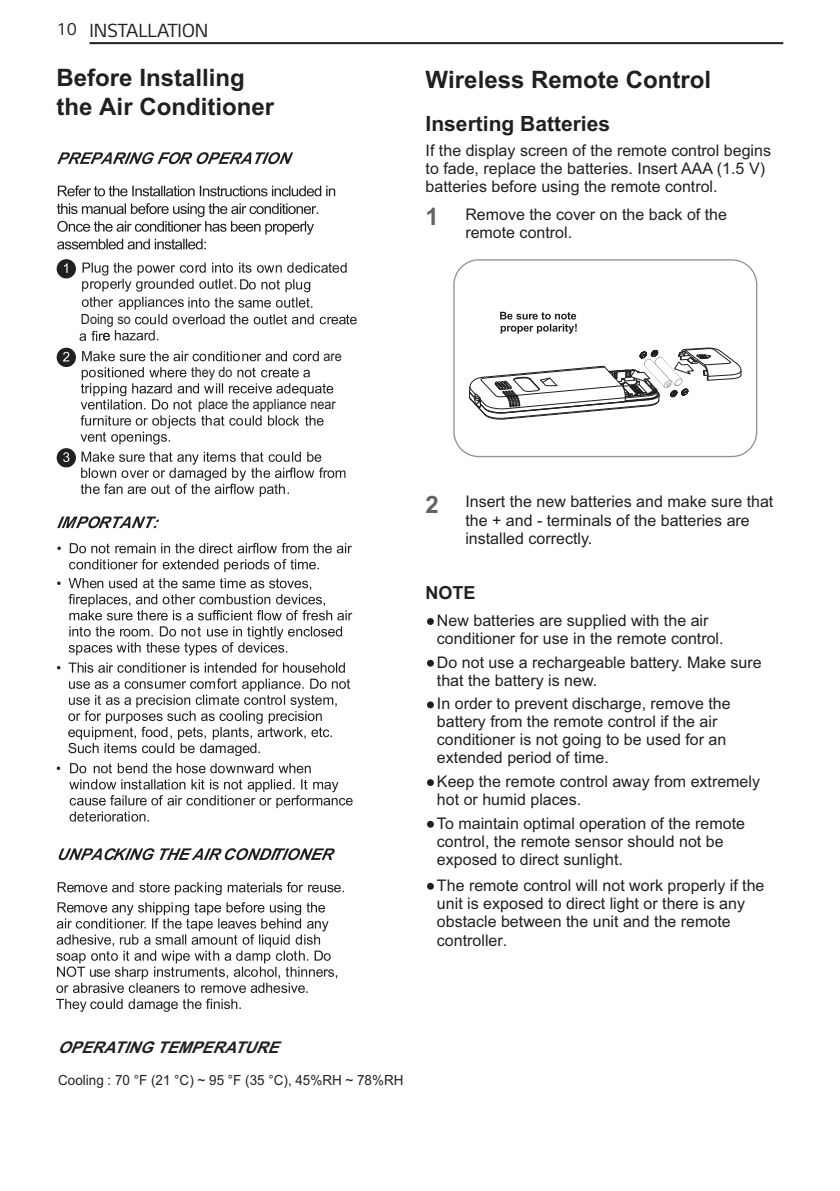
<style>
.page{position:relative;width:840px;height:1191px;background:#fff}
.page>*{position:absolute;margin:0;border:0;box-sizing:border-box;transform-origin:0 0}
.t1{font:700 24px/28.8px "Arial";color:#231f20}
.t2{font:700 21px "Arial";color:#231f20}
.t3{font:20px "LG Smart";color:#231f20}
.t4{font:700 18px "Arial";color:#231f20}
.t5{font:16px/18px "Arial";color:#231f20}
.t6{font:italic 700 16px "Arial";color:#231f20}
.t7{font:14px "Arial";color:#231f20;scale:.96 1}
.t8{font:14px "Arial";color:#231f20;scale:.9 1}
.s1{font-size:18px}
.s2{font-weight:700;font-size:24px;color:#636366}
</style>
<div class="page">
<svg style="left:58px;top:185px;width:277px;height:11px"></svg>
<svg style="left:57px;top:203px;width:261px;height:46px"></svg>
<svg style="left:82px;top:351px;width:237px;height:10px"></svg>
<svg style="left:81px;top:367px;width:252px;height:42px"></svg>
<svg style="left:80px;top:415px;width:243px;height:29px"></svg>
<svg style="left:81px;top:451px;width:264px;height:46px"></svg>
<svg style="left:57px;top:152px;width:236px;height:12px"></svg>
<div style="left:57px;top:259px;width:19px;height:19px;background:#231f20;border-radius:50%"></div>
<svg style="left:64px;top:263px;width:4px;height:10px"></svg>
<div style="left:57px;top:348px;width:19px;height:19px;background:#231f20;border-radius:50%"></div>
<svg style="left:63px;top:352px;width:6px;height:9px"></svg>
<div style="left:57px;top:448px;width:19px;height:19px;background:#231f20;border-radius:50%"></div>
<svg style="left:63px;top:452px;width:6px;height:10px"></svg>
<svg style="left:79px;top:262px;width:277px;height:79px"></svg>
<svg style="left:57px;top:546px;width:4px;height:4px"></svg>
<svg style="left:70px;top:543px;width:282px;height:10px"></svg>
<svg style="left:69px;top:559px;width:250px;height:13px"></svg>
<svg style="left:57px;top:581px;width:4px;height:4px"></svg>
<svg style="left:69px;top:578px;width:283px;height:42px"></svg>
<svg style="left:69px;top:626px;width:273px;height:29px"></svg>
<svg style="left:68px;top:662px;width:282px;height:94px"></svg>
<svg style="left:57px;top:766px;width:3px;height:4px"></svg>
<svg style="left:70px;top:763px;width:240px;height:10px"></svg>
<svg style="left:69px;top:779px;width:283px;height:42px"></svg>
<svg style="left:57px;top:516px;width:102px;height:12px"></svg>
<svg style="left:58px;top:882px;width:286px;height:13px"></svg>
<svg style="left:56px;top:902px;width:281px;height:109px"></svg>
<svg style="left:58px;top:848px;width:276px;height:12px"></svg>
<svg style="left:427px;top:618px;width:6px;height:7px"></svg>
<svg style="left:427px;top:660px;width:6px;height:6px"></svg>
<svg style="left:427px;top:701px;width:6px;height:7px"></svg>
<svg style="left:427px;top:779px;width:6px;height:7px"></svg>
<svg style="left:427px;top:821px;width:6px;height:6px"></svg>
<svg style="left:427px;top:883px;width:6px;height:6px"></svg>
<svg style="left:453px;top:259px;width:304px;height:198px"></svg>
<svg style="left:500px;top:312px;width:76px;height:22px"></svg>
<svg style="left:468px;top:346px;width:273px;height:74px"></svg>
<hr style="left:89px;top:42px;width:693px;height:2px;background:#231f20">
<p class="t3" style="left:57px;top:18px;width:153px"><span class="s1">10</span> INSTALLATION</p>
<h1 class="t1" style="left:57px;top:65px;width:219px">Before Installing the Air Conditioner</h1>
<p class="t8" style="left:81px;top:314px;width:57px">Doing so</p>
<p class="t8" style="left:323px;top:351px;width:22px">are</p>
<p class="t8" style="left:191px;top:366px;width:47px">they do</p>
<p class="t8" style="left:198px;top:399px;width:154px">place the appliance near</p>
<h1 class="t1" style="left:425px;top:67px;width:287px">Wireless Remote Control</h1>
<h2 class="t2" style="left:425px;top:116px;width:186px">Inserting Batteries</h2>
<p class="t5" style="left:425px;top:143px;width:347px">If the display screen of the remote control begins to fade, replace the batteries. Insert AAA (1.5 V) batteries before using the remote control.</p>
<p class="t5" style="left:465px;top:206px;width:263px;text-indent:-40px"><span class="s2">1</span> Remove the cover on the back of the remote control.</p>
<p class="t5" style="left:465px;top:494px;width:309px;text-indent:-40px"><span class="s2">2</span> Insert the new batteries and make sure that the + and - terminals of the batteries are installed correctly.</p>
<p class="t4" style="left:425px;top:586px;width:51px">NOTE</p>
<p class="t5" style="left:436px;top:613px;width:288px">New batteries are supplied with the air conditioner for use in the remote control.</p>
<p class="t5" style="left:436px;top:654px;width:326px">Do not use a rechargeable battery. Make sure that the battery is new.</p>
<p class="t5" style="left:436px;top:696px;width:295px">In order to prevent discharge, remove the battery from the remote control if the air conditioner is not going to be used for an extended period of time.</p>
<p class="t5" style="left:436px;top:774px;width:324px">Keep the remote control away from extremely hot or humid places.</p>
<p class="t5" style="left:436px;top:815px;width:309px">To maintain optimal operation of the remote control, the remote sensor should not be exposed to direct sunlight.</p>
<p class="t5" style="left:436px;top:877px;width:329px">The remote control will not work properly if the unit is exposed to direct light or there is any obstacle between the unit and the remote controller.</p>
<p class="t6" style="left:58px;top:1041px;width:228px">OPERATING TEMPERATURE</p>
<p class="t7" style="left:58px;top:1075px;width:361px">Cooling : 70 °F (21 °C) ~ 95 °F (35 °C), 45%RH ~ 78%RH</p>
</div>
